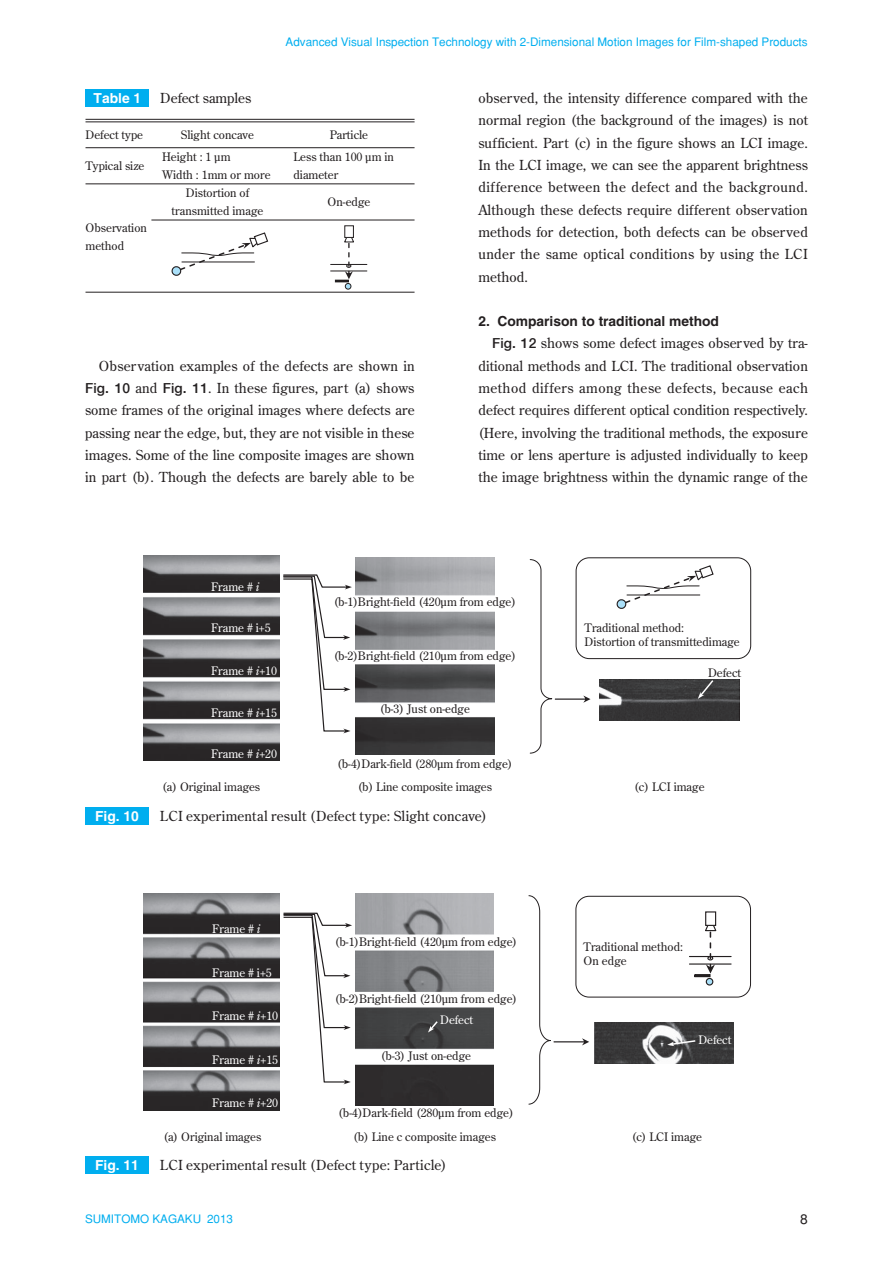
<style>
.page{position:relative;width:893px;height:1263px;background:#fff}
.page>*{position:absolute;margin:0;border:0;box-sizing:border-box;transform-origin:0 0}
.t1{font:13.8px/22.4px "Century Old Style Std";letter-spacing:.005em;color:#231f20;text-align:justify}
.t2{font:700 13.8px "Helvetica";color:#231f20}
.t3{font:700 13.8px "Helvetica";color:#fff}
.t4{font:13.8px "Helvetica";color:#231f20}
.t5{font:11.7px/14.1px "Century Old Style Std";color:#231f20}
.t6{font:11.7px "Century Old Style Std";color:#fff}
.t7{font:11.7px "Helvetica";color:#00aeef}
.s1{font-family:"Helvetica Neue";font-weight:500}
.s2{font-style:italic}
</style>
<div class="page">
<div style="left:85px;top:807px;width:64px;height:17px;background:#00aeef"></div>
<img style="left:599px;top:680px;width:140px;height:41px">
<svg style="left:283px;top:574px;width:69px;height:159px"></svg>
<svg style="left:529px;top:559px;width:61px;height:195px"></svg>
<div style="left:576px;top:558px;width:175px;height:101px;background:#fff;border-radius:13px"></div>
<div style="left:576px;top:557px;width:175px;height:102px;border:1px solid #231f20;border-radius:13px"></div>
<svg style="left:616px;top:565px;width:98px;height:44px"></svg>
<img style="left:143px;top:556px;width:136px;height:205px">
<img style="left:355px;top:557px;width:140px;height:198px">
<svg style="left:698px;top:680px;width:15px;height:19px"></svg>
<div style="left:85px;top:1156px;width:64px;height:17px;background:#00aeef"></div>
<svg style="left:283px;top:913px;width:69px;height:171px"></svg>
<svg style="left:528px;top:895px;width:61px;height:210px"></svg>
<img style="left:594px;top:1023px;width:139px;height:40px">
<div style="left:575px;top:896px;width:176px;height:101px;border:1px solid #231f20;border-radius:13px"></div>
<div style="left:705px;top:911px;width:11px;height:15px;border:1px solid #231f20"></div>
<hr style="left:689px;top:956px;width:42px;height:1px;background:#231f20">
<hr style="left:689px;top:963px;width:42px;height:1px;background:#231f20">
<div style="left:706px;top:978px;width:7px;height:7px;background:#aae0f9;border-radius:50%"></div>
<div style="left:706px;top:978px;width:7px;height:7px;border:1px solid #231f20;border-radius:50%"></div>
<div style="left:694px;top:974px;width:16px;height:3px;border:1px solid #231f20"></div>
<svg style="left:695px;top:917px;width:22px;height:60px"></svg>
<img style="left:143px;top:894px;width:137px;height:216px">
<img style="left:355px;top:894px;width:139px;height:211px">
<svg style="left:428px;top:1021px;width:10px;height:11px"></svg>
<svg style="left:667px;top:1040px;width:28px;height:6px"></svg>
<div style="left:86px;top:90px;width:63px;height:17px;background:#00aeef"></div>
<hr style="left:86px;top:119px;width:329px;height:1px;background:#231f20">
<hr style="left:86px;top:122px;width:329px;height:1px;background:#231f20">
<hr style="left:86px;top:147px;width:329px;height:1px;background:#231f20">
<hr style="left:86px;top:184px;width:329px;height:1px;background:#231f20">
<hr style="left:151px;top:220px;width:264px;height:1px;background:#231f20">
<hr style="left:86px;top:292px;width:329px;height:1px;background:#231f20">
<svg style="left:171px;top:232px;width:98px;height:44px"></svg>
<div style="left:344px;top:225px;width:10px;height:13px;border:1px solid #231f20"></div>
<hr style="left:331px;top:264px;width:36px;height:1px;background:#231f20">
<hr style="left:331px;top:270px;width:36px;height:1px;background:#231f20">
<div style="left:345px;top:283px;width:6px;height:7px;border:1px solid #231f20;border-radius:50%"></div>
<svg style="left:335px;top:231px;width:20px;height:58px"></svg>
<p class="t7" style="left:286px;top:37px;width:524px">Advanced Visual Inspection Technology with 2-Dimensional Motion Images for Film-shaped Products</p>
<p class="t3" style="left:94px;top:93px;width:49px">Table 1</p>
<p class="t1" style="left:160px;top:88px;width:93px">Defect samples</p>
<p class="t5" style="left:86px;top:129px;width:59px">Defect type</p>
<p class="t5" style="left:86px;top:160px;width:60px">Typical size</p>
<p class="t5" style="left:86px;top:219px;width:63px;line-height:18px">Observation method</p>
<p class="t5" style="left:181px;top:129px;width:75px">Slight concave</p>
<p class="t5" style="left:162px;top:150px;width:70px">Height : 1 μm</p>
<p class="t5" style="left:162px;top:168px;width:110px">Width : 1mm or more</p>
<p class="t5" style="left:186px;top:186px;width:65px">Distortion of</p>
<p class="t5" style="left:172px;top:204px;width:93px">transmitted image</p>
<p class="t5" style="left:330px;top:129px;width:40px">Particle</p>
<p class="t5" style="left:293px;top:148px;width:102px;line-height:18.1px">Less than 100 μm in diameter</p>
<p class="t5" style="left:328px;top:195px;width:44px">On-edge</p>
<p class="t1" style="left:85px;top:355px;width:331px;text-indent:14px">Observation examples of the defects are shown in <span class="s1">Fig. 10</span> and <span class="s1">Fig. 11</span>. In these figures, part (a) shows some frames of the original images where defects are passing near the edge, but, they are not visible in these images. Some of the line composite images are shown in part (b). Though the defects are barely able to be</p>
<p class="t1" style="left:478px;top:88px;width:331px">observed, the intensity difference compared with the normal region (the background of the images) is not sufficient. Part (c) in the figure shows an LCI image.<br>In the LCI image, we can see the apparent brightness difference between the defect and the background.<br>Although these defects require different observation methods for detection, both defects can be observed under the same optical conditions by using the LCI method.</p>
<p class="t2" style="left:478px;top:316px;width:242px">2. Comparison to traditional method</p>
<p class="t1" style="left:478px;top:333px;width:331px;text-indent:14px"><span class="s1">Fig. 12</span> shows some defect images observed by tra&shy;ditional methods and LCI. The traditional observation method differs among these defects, because each defect requires different optical condition respectively. (Here, involving the traditional methods, the exposure time or lens aperture is adjusted individually to keep the image brightness within the dynamic range of the</p>
<p class="t6" style="left:211px;top:581px;width:50px">Frame # <span class="s2">i</span></p>
<p class="t6" style="left:211px;top:623px;width:61px">Frame # i+5</p>
<p class="t6" style="left:211px;top:665px;width:67px">Frame # <span class="s2">i</span>+10</p>
<p class="t6" style="left:211px;top:707px;width:67px">Frame # <span class="s2">i</span>+15</p>
<p class="t6" style="left:211px;top:749px;width:67px">Frame # <span class="s2">i</span>+20</p>
<p class="t5" style="left:334px;top:596px;width:184px">(b-1)Bright-field (420μm from edge)</p>
<p class="t5" style="left:334px;top:650px;width:184px">(b-2)Bright-field (210μm from edge)</p>
<p class="t5" style="left:380px;top:702px;width:92px">(b-3) Just on-edge</p>
<p class="t5" style="left:337px;top:757px;width:177px">(b-4)Dark-field (280μm from edge)</p>
<p class="t5" style="left:585px;top:621px;width:157px">Traditional method:<br>Distortion of transmittedimage</p>
<p class="t5" style="left:708px;top:666px;width:35px">Defect</p>
<p class="t5" style="left:162px;top:780px;width:99px">(a) Original images</p>
<p class="t5" style="left:358px;top:780px;width:136px">(b) Line composite images</p>
<p class="t5" style="left:634px;top:780px;width:72px">(c) LCI image</p>
<p class="t3" style="left:95px;top:811px;width:45px">Fig. 10</p>
<p class="t1" style="left:160px;top:806px;width:329px">LCI experimental result (Defect type: Slight concave)</p>
<p class="t6" style="left:212px;top:923px;width:50px">Frame # <span class="s2">i</span></p>
<p class="t6" style="left:212px;top:967px;width:61px">Frame # i+5</p>
<p class="t6" style="left:212px;top:1010px;width:67px">Frame # <span class="s2">i</span>+10</p>
<p class="t6" style="left:212px;top:1054px;width:67px">Frame # <span class="s2">i</span>+15</p>
<p class="t6" style="left:212px;top:1097px;width:67px">Frame # <span class="s2">i</span>+20</p>
<p class="t5" style="left:335px;top:935px;width:184px">(b-1)Bright-field (420μm from edge)</p>
<p class="t5" style="left:335px;top:992px;width:184px">(b-2)Bright-field (210μm from edge)</p>
<p class="t6" style="left:440px;top:1015px;width:35px">Defect</p>
<p class="t5" style="left:381px;top:1049px;width:92px">(b-3) Just on-edge</p>
<p class="t5" style="left:338px;top:1107px;width:177px">(b-4)Dark-field (280μm from edge)</p>
<p class="t5" style="left:584px;top:940px;width:101px">Traditional method:<br>On edge</p>
<p class="t6" style="left:698px;top:1034px;width:35px">Defect</p>
<p class="t5" style="left:353px;top:1130px;width:144px">(b) Line c composite images</p>
<p class="t5" style="left:163px;top:1130px;width:99px">(a) Original images</p>
<p class="t5" style="left:632px;top:1130px;width:72px">(c) LCI image</p>
<p class="t3" style="left:95px;top:1160px;width:45px">Fig. 11</p>
<p class="t1" style="left:160px;top:1155px;width:288px">LCI experimental result (Defect type: Particle)</p>
<p class="t7" style="left:85px;top:1215px;width:149px">SUMITOMO KAGAKU 2013</p>
<p class="t4" style="left:800px;top:1214px;width:9px">8</p>
</div>
